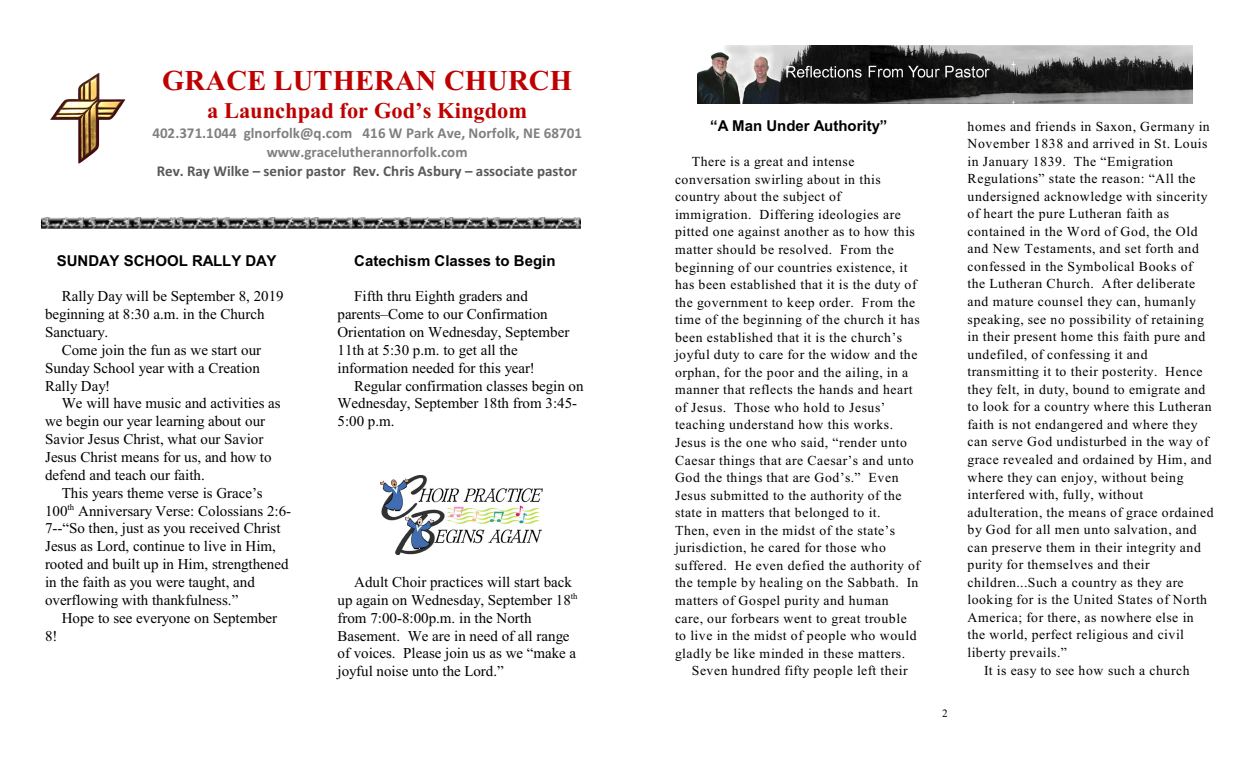
<style>
.page{position:relative;width:1260px;height:765px;background:#fff}
.page>*{position:absolute;margin:0;border:0;box-sizing:border-box;transform-origin:0 0}
.t1{font:700 28.75px "Times New Roman";color:#bf0000}
.t2{font:700 22.5px "Times New Roman";color:#bf0000}
.t3{font:15px/17.9px "Times New Roman";color:#000}
.t4{font:700 15px/18.9px "Calibri";color:#808080;text-align:center}
.t5{font:700 15px "Arial";color:#000}
.t6{font:700 15px "Calibri";color:#595959}
.t7{font:13.75px/17.5px "Times New Roman";letter-spacing:.035em;color:#000}
.t8{font:11.25px "Times New Roman";color:#000}
.t9{font:8.75px "Times New Roman";color:#000}
</style>
<div class="page">
<img style="left:177px;top:218px;width:404px;height:11px">
<img style="left:42px;top:218px;width:135px;height:11px">
<img style="left:50px;top:73px;width:76px;height:91px">
<img style="left:380px;top:476px;width:162px;height:79px">
<img style="left:698px;top:46px;width:495px;height:58px">
<h1 class="t1" style="left:162px;top:71px;width:411px">GRACE LUTHERAN CHURCH</h1>
<h2 class="t2" style="left:207px;top:103px;width:322px">a Launchpad for God’s Kingdom</h2>
<p class="t4" style="left:152px;top:125px;width:431px">402.371.1044 glnorfolk@q.com 416 W Park Ave, Norfolk, NE 68701 www.gracelutherannorfolk.com</p>
<p class="t6" style="left:157px;top:164px;width:422px">Rev. Ray Wilke – senior pastor Rev. Chris Asbury – associate pastor</p>
<p class="t5" style="left:57px;top:255px;width:221px">SUNDAY SCHOOL RALLY DAY</p>
<p class="t3" style="left:45px;top:289px;width:240px;text-indent:17px">Rally Day will be September 8, 2019 beginning at 8:30 a.m. in the Church<br>Sanctuary.</p>
<p class="t3" style="left:45px;top:342px;width:218px;text-align:justify;text-indent:17px">Come join the fun as we start our Sunday School year with a Creation Rally Day!</p>
<p class="t3" style="left:45px;top:396px;width:237px;text-indent:17px">We will have music and activities as we begin our year learning about our Savior Jesus Christ, what our Savior Jesus Christ means for us, and how to defend and teach our faith.</p>
<p class="t3" style="left:45px;top:485px;width:248px;text-indent:17px">This years theme verse is Grace’s<br>100 Anniversary Verse: Colossians 2:6-</p>
<p class="t9" style="left:67px;top:503px;width:8px">th</p>
<p class="t3" style="left:45px;top:521px;width:245px">7--“So then, just as you received Christ Jesus as Lord, continue to live in Him, rooted and built up in Him, strengthened in the faith as you were taught, and overflowing with thankfulness.”</p>
<p class="t3" style="left:62px;top:610px;width:217px">Hope to see everyone on September</p>
<p class="t3" style="left:45px;top:628px;width:14px">8!</p>
<p class="t5" style="left:354px;top:255px;width:203px">Catechism Classes to Begin</p>
<p class="t3" style="left:338px;top:289px;width:233px;text-indent:17px">Fifth thru Eighth graders and parents–Come to our Confirmation Orientation on Wednesday, September 11th at 5:30 p.m. to get all the information needed for this year!</p>
<p class="t3" style="left:338px;top:378px;width:248px;text-indent:17px">Regular confirmation classes begin on<br>Wednesday, September 18th from 3:45-<br>5:00 p.m.</p>
<p class="t3" style="left:338px;top:574px;width:242px;text-indent:17px">Adult Choir practices will start back up again on Wednesday, September 18<sup>th </sup>from 7:00-8:00p.m. in the North Basement. We are in need of all range of voices. Please join us as we “make a joyful noise unto the Lord.”</p>
<p class="t5" style="left:710px;top:120px;width:178px">“A Man Under Authority”</p>
<p class="t7" style="left:675px;top:154px;width:247px;text-indent:17px">There is a great and intense conversation swirling about in this country about the subject of immigration. Differing ideologies are pitted one against another as to how this matter should be resolved. From the beginning of our countries existence, it has been established that it is the duty of the government to keep order. From the time of the beginning of the church it has been established that it is the church’s joyful duty to care for the widow and the orphan, for the poor and the ailing, in a manner that reflects the hands and heart of Jesus. Those who hold to Jesus’ teaching understand how this works.<br>Jesus is the one who said, “render unto Caesar things that are Caesar’s and unto God the things that are God’s.” Even Jesus submitted to the authority of the state in matters that belonged to it.<br>Then, even in the midst of the state’s jurisdiction, he cared for those who suffered. He even defied the authority of the temple by healing on the Sabbath. In matters of Gospel purity and human care, our forbears went to great trouble to live in the midst of people who would gladly be like minded in these matters.</p>
<p class="t7" style="left:692px;top:663px;width:217px">Seven hundred fifty people left their</p>
<p class="t8" style="left:942px;top:710px;width:7px">2</p>
<p class="t7" style="left:968px;top:118px;width:244px">homes and friends in Saxon, Germany in</p>
<p class="t7" style="left:968px;top:136px;width:242px">November 1838 and arrived in St. Louis</p>
<p class="t7" style="left:968px;top:154px;width:207px">in January 1839. The “Emigration</p>
<p class="t7" style="left:968px;top:171px;width:230px">Regulations” state the reason: “All the</p>
<p class="t7" style="left:968px;top:189px;width:242px">undersigned acknowledge with sincerity</p>
<p class="t7" style="left:968px;top:206px;width:203px">of heart the pure Lutheran faith as</p>
<p class="t7" style="left:968px;top:224px;width:232px">contained in the Word of God, the Old</p>
<p class="t7" style="left:968px;top:241px;width:233px">and New Testaments, and set forth and</p>
<p class="t7" style="left:968px;top:259px;width:227px">confessed in the Symbolical Books of</p>
<p class="t7" style="left:968px;top:276px;width:229px">the Lutheran Church. After deliberate</p>
<p class="t7" style="left:968px;top:294px;width:230px">and mature counsel they can, humanly</p>
<p class="t7" style="left:968px;top:312px;width:238px">speaking, see no possibility of retaining</p>
<p class="t7" style="left:968px;top:329px;width:239px">in their present home this faith pure and</p>
<p class="t7" style="left:968px;top:347px;width:182px">undefiled, of confessing it and</p>
<p class="t7" style="left:968px;top:364px;width:237px">transmitting it to their posterity. Hence</p>
<p class="t7" style="left:968px;top:382px;width:239px">they felt, in duty, bound to emigrate and</p>
<p class="t7" style="left:968px;top:399px;width:246px">to look for a country where this Lutheran</p>
<p class="t7" style="left:968px;top:417px;width:232px">faith is not endangered and where they</p>
<p class="t7" style="left:968px;top:434px;width:243px">can serve God undisturbed in the way of</p>
<p class="t7" style="left:968px;top:452px;width:246px">grace revealed and ordained by Him, and</p>
<p class="t7" style="left:968px;top:469px;width:218px">where they can enjoy, without being</p>
<p class="t7" style="left:968px;top:487px;width:177px">interfered with, fully, without</p>
<p class="t7" style="left:968px;top:505px;width:248px">adulteration, the means of grace ordained</p>
<p class="t7" style="left:968px;top:522px;width:231px">by God for all men unto salvation, and</p>
<p class="t7" style="left:968px;top:540px;width:235px">can preserve them in their integrity and</p>
<p class="t7" style="left:968px;top:557px;width:184px">purity for themselves and their</p>
<p class="t7" style="left:968px;top:575px;width:218px">children...Such a country as they are</p>
<p class="t7" style="left:968px;top:592px;width:241px">looking for is the United States of North</p>
<p class="t7" style="left:968px;top:610px;width:228px">America; for there, as nowhere else in</p>
<p class="t7" style="left:968px;top:627px;width:218px">the world, perfect religious and civil</p>
<p class="t7" style="left:968px;top:645px;width:101px">liberty prevails.”</p>
<p class="t7" style="left:984px;top:663px;width:207px">It is easy to see how such a church</p>
</div>
